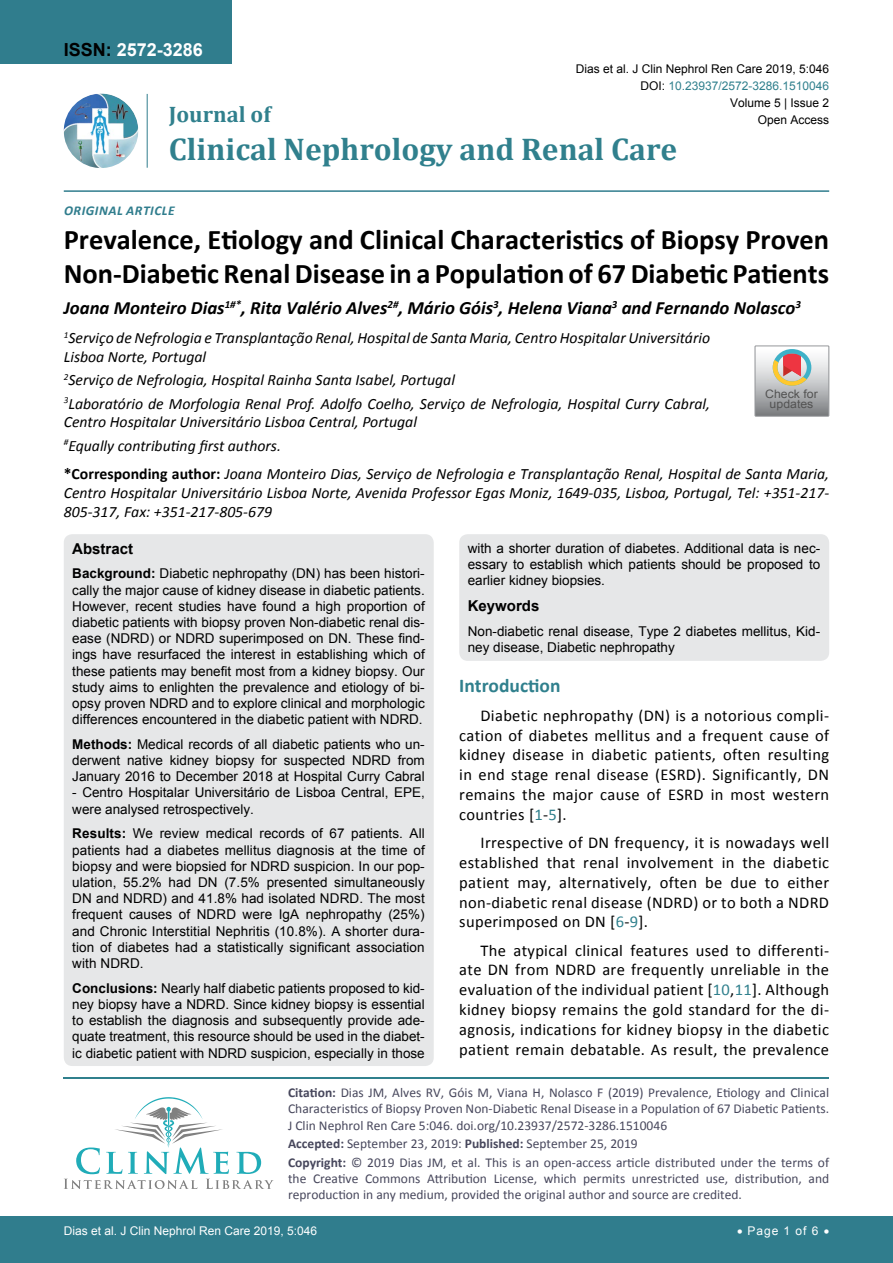
<style>
.page{position:relative;width:893px;height:1263px;background:#fff}
.page>*{position:absolute;margin:0;border:0;box-sizing:border-box;transform-origin:0 0}
.t1{font:700 31.5px "Cambria";color:#30808d}
.t2{font:700 28.5px/34.5px "Calibri";color:#000}
.t3{font:700 22.5px "Cambria";color:#30808d}
.t4{font:700 19.5px "Calibri";color:#30808d}
.t5{font:italic 700 18.75px "Calibri";color:#000}
.t6{font:700 18px "Arial";color:#fff}
.t7{font:16.5px/19.8px "Calibri";letter-spacing:.02em;color:#000;text-align:justify}
.t8{font:italic 15.75px/18.9px "Calibri";color:#000}
.t9{font:700 15px "Arial";color:#000}
.t10{font:13.5px/16.2px "Arial";color:#000;text-align:justify}
.t11{font:13.5px/16.2px "Calibri";color:#47475c}
.t12{font:italic 700 13.5px "Calibri";letter-spacing:.04em;color:#307d8d}
.t13{font:12px/17.2px "Arial";color:#000;text-align:right}
.t14{font:12px "Arial";color:#fff}
.t15{font:12px "Arial";color:#30808d}
.t16{font:11.7px/10.1px "Arial";color:#535353;text-align:center;scale:1.06 1}
.s1{color:#000}
.s2{font-weight:700;font-style:normal}
.s3{font-weight:700}
.s4{color:#30808d}
</style>
<div class="page">
<div style="left:0;top:0;width:231px;height:64px;background:#307d8d"></div>
<img style="left:64px;top:94px;width:74px;height:74px;border-radius:37px">
<hr style="left:147px;top:94px;width:1px;height:74px;background:#307d8d">
<hr style="left:64px;top:190px;width:765px;height:2px;background:#307d8d">
<hr style="left:64px;top:1077px;width:765px;height:1px;background:#30808d">
<svg style="left:64px;top:1097px;width:210px;height:92px"></svg>
<div style="left:0;top:1217px;width:893px;height:46px;background:#307d8d"></div>
<div style="left:64px;top:534px;width:370px;height:532px;background:#e6e7e8;border-radius:9px"></div>
<div style="left:459px;top:534px;width:370px;height:127px;background:#e6e7e8;border-radius:9px"></div>
<svg style="left:755px;top:346px;width:74px;height:70px"></svg>
<h3 class="t6" style="left:64px;top:38px;width:141px"><span class="s1">ISSN:</span> 2572-3286</h3>
<p class="t13" style="left:576px;top:60px;width:255px">Dias et al. J Clin Nephrol Ren Care 2019, 5:046</p>
<p class="t13" style="left:730px;top:94px;width:101px">Volume 5 | Issue 2<br>Open Access</p>
<p class="t15" style="left:640px;top:78px;width:190px"><span class="s1">DOI:</span> 10.23937/2572-3286.1510046</p>
<h3 class="t3" style="left:169px;top:99px;width:103px">Journal of</h3>
<h1 class="t1" style="left:169px;top:127px;width:510px">Clinical Nephrology and Renal Care</h1>
<p class="t12" style="left:64px;top:202px;width:112px">Origina l Ar ticle</p>
<h2 class="t2" style="left:64px;top:222px;width:767px">Prevalence, Etiology and Clinical Characteristics of Biopsy Proven<br>Non-Diabetic Renal Disease in a Population of 67 Diabetic Patients</h2>
<h3 class="t5" style="left:64px;top:296px;width:739px">Joana Monteiro Dias<sup>1#*</sup>, Rita Valério Alves<sup>2#</sup>, Mário Góis<sup>3</sup>, Helena Viana<sup>3</sup> and Fernando Nolasco<sup>3</sup></h3>
<p class="t8" style="left:64px;top:328px;width:648px"><sup>1</sup>Serviço de Nefrologia e Transplantação Renal, Hospital de Santa Maria, Centro Hospitalar Universitário<br>Lisboa Norte, Portugal</p>
<p class="t8" style="left:64px;top:368px;width:648px;line-height:23.1px"><sup>2</sup>Serviço de Nefrologia, Hospital Rainha Santa Isabel, Portugal<br><sup>3</sup>Laboratório de Morfologia Renal Prof. Adolfo Coelho, Serviço de Nefrologia, Hospital Curry Cabral,</p>
<p class="t8" style="left:64px;top:410px;width:355px;line-height:23.1px">Centro Hospitalar Universitário Lisboa Central, Portugal <sup>#</sup>Equally contributing first authors.</p>
<p class="t8" style="left:64px;top:464px;width:767px;text-align:justify"><span class="s2">*Corresponding author:</span> Joana Monteiro Dias, Serviço de Nefrologia e Transplantação Renal, Hospital de Santa Maria, Centro Hospitalar Universitário Lisboa Norte, Avenida Professor Egas Moniz, 1649-035, Lisboa, Portugal, Tel: +351-217- 805-317, Fax: +351-217-805-679</p>
<p class="t9" style="left:72px;top:538px;width:62px">Abstract</p>
<p class="t10" style="left:72px;top:566px;width:354px"><span class="s3">Background:</span> Diabetic nephropathy (DN) has been histori&shy;cally the major cause of kidney disease in diabetic patients.<br>However, recent studies have found a high proportion of diabetic patients with biopsy proven Non-diabetic renal dis&shy;ease (NDRD) or NDRD superimposed on DN. These find&shy;ings have resurfaced the interest in establishing which of these patients may benefit most from a kidney biopsy. Our study aims to enlighten the prevalence and etiology of bi&shy;opsy proven NDRD and to explore clinical and morphologic differences encountered in the diabetic patient with NDRD.</p>
<p class="t10" style="left:72px;top:736px;width:354px"><span class="s3">Methods:</span> Medical records of all diabetic patients who un&shy;derwent native kidney biopsy for suspected NDRD from January 2016 to December 2018 at Hospital Curry Cabral</p>
<p class="t10" style="left:72px;top:785px;width:354px">- Centro Hospitalar Universitário de Lisboa Central, EPE, were analysed retrospectively.</p>
<p class="t10" style="left:72px;top:826px;width:354px"><span class="s3">Results:</span> We review medical records of 67 patients. All patients had a diabetes mellitus diagnosis at the time of biopsy and were biopsied for NDRD suspicion. In our pop&shy;ulation, 55.2% had DN (7.5% presented simultaneously DN and NDRD) and 41.8% had isolated NDRD. The most frequent causes of NDRD were IgA nephropathy (25%) and Chronic Interstitial Nephritis (10.8%). A shorter dura&shy;tion of diabetes had a statistically significant association with NDRD.</p>
<p class="t10" style="left:72px;top:980px;width:354px"><span class="s3">Conclusions:</span> Nearly half diabetic patients proposed to kid&shy;ney biopsy have a NDRD. Since kidney biopsy is essential to establish the diagnosis and subsequently provide ade&shy;quate treatment, this resource should be used in the diabet&shy;ic diabetic patient with NDRD suspicion, especially in those</p>
<p class="t16" style="left:765px;top:389px;width:51px">Check for updates</p>
<p class="t10" style="left:468px;top:540px;width:354px">with a shorter duration of diabetes. Additional data is nec&shy;essary to establish which patients should be proposed to earlier kidney biopsies.</p>
<p class="t9" style="left:468px;top:596px;width:73px">Keywords</p>
<p class="t10" style="left:468px;top:623px;width:354px">Non-diabetic renal disease, Type 2 diabetes mellitus, Kid&shy;ney disease, Diabetic nephropathy</p>
<h3 class="t4" style="left:459px;top:673px;width:103px">Introduction</h3>
<p class="t7" style="left:459px;top:705px;width:371px;text-indent:21px">Diabetic nephropathy (DN) is a notorious compli&shy;cation of diabetes mellitus and a frequent cause of kidney disease in diabetic patients, often resulting in end stage renal disease (ESRD). Significantly, DN remains the major cause of ESRD in most western countries [<span class="s4">1</span>-<span class="s4">5</span>].</p>
<p class="t7" style="left:459px;top:833px;width:371px;text-indent:21px">Irrespective of DN frequency, it is nowadays well established that renal involvement in the diabetic patient may, alternatively, often be due to either non-diabetic renal disease (NDRD) or to both a NDRD superimposed on DN [<span class="s4">6</span>-<span class="s4">9</span>].</p>
<p class="t7" style="left:459px;top:940px;width:371px;text-indent:21px">The atypical clinical features used to differenti&shy;ate DN from NDRD are frequently unreliable in the evaluation of the individual patient [<span class="s4">10</span>,<span class="s4">11</span>]. Although kidney biopsy remains the gold standard for the di&shy;agnosis, indications for kidney biopsy in the diabetic patient remain debatable. As result, the prevalence</p>
<p class="t11" style="left:288px;top:1084px;width:543px;text-align:justify"><span class="s3">Citation:</span> Dias JM, Alves RV, Góis M, Viana H, Nolasco F (2019) Prevalence, Etiology and Clinical Characteristics of Biopsy Proven Non-Diabetic Renal Disease in a Population of 67 Diabetic Patients.<br>J Clin Nephrol Ren Care 5:046. doi.org/10.23937/2572-3286.1510046</p>
<p class="t11" style="left:288px;top:1134px;width:543px;line-height:18.6px"><span class="s3">Accepted:</span> September 23, 2019: <span class="s3">Published:</span> September 25, 2019<br><span class="s3">Copyright:</span> © 2019 Dias JM, et al. This is an open-access article distributed under the terms of</p>
<p class="t11" style="left:288px;top:1170px;width:543px">the Creative Commons Attribution License, which permits unrestricted use, distribution, and reproduction in any medium, provided the original author and source are credited.</p>
<p class="t14" style="left:64px;top:1223px;width:255px">Dias et al. J Clin Nephrol Ren Care 2019, 5:046</p>
<p class="t14" style="left:737px;top:1223px;width:94px">• Page 1 of 6 •</p>
</div>
